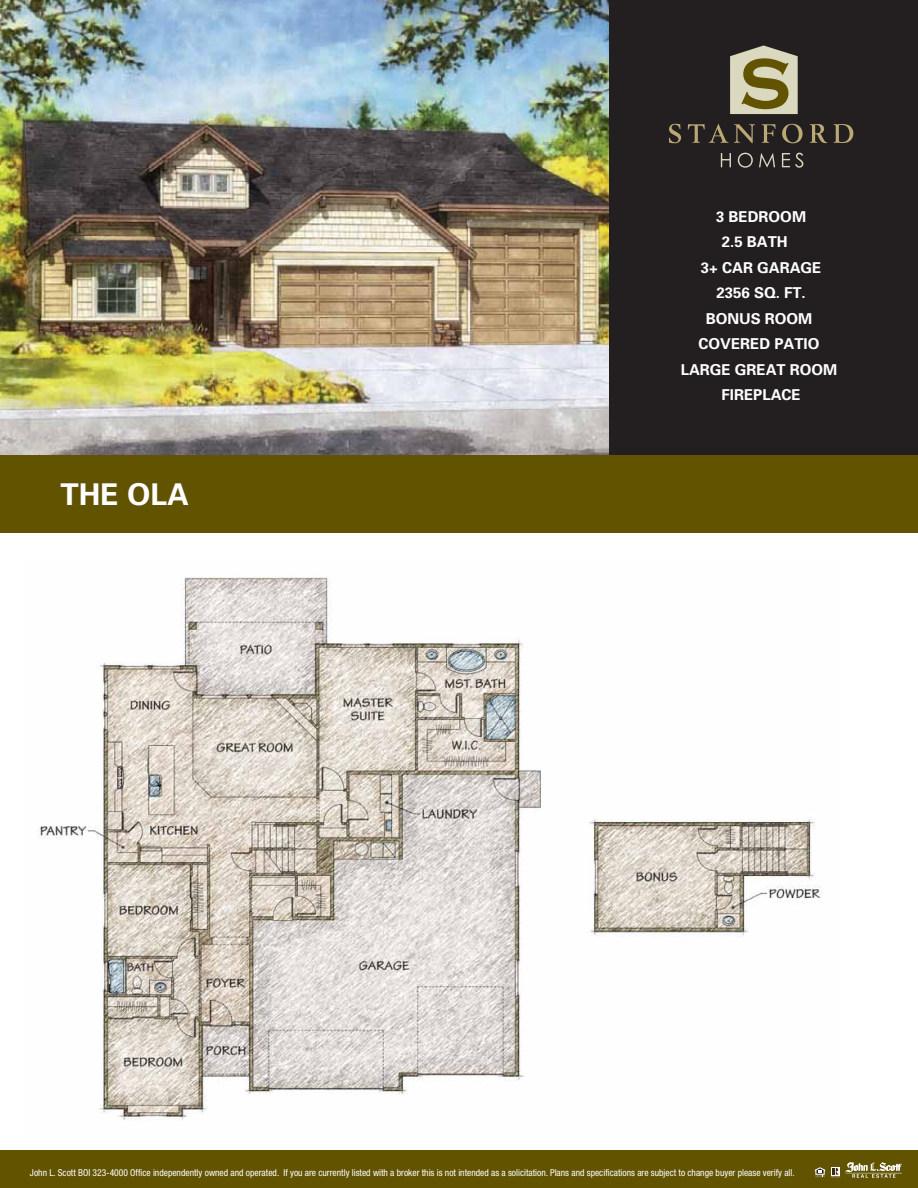
<style>
.page{position:relative;width:918px;height:1188px;background:#fff}
.page>*{position:absolute;margin:0;border:0;box-sizing:border-box;transform-origin:0 0}
.t1{font:700 30px "Univers";color:#fff}
.t2{font:700 15px/25.5px "Univers";color:#fff;text-align:center}
.t3{font:condensed 9.6px "Helvetica Neue";color:#fff}
</style>
<div class="page">
<img style="left:0;top:0;width:641px;height:455px">
<div style="left:609px;top:0;width:309px;height:454px;background:#231f20"></div>
<div style="left:0;top:455px;width:918px;height:77px;background:#615300"></div>
<svg style="left:730px;top:45px;width:68px;height:69px;background:#a8a27b"></svg>
<svg style="left:721px;top:153px;width:10px;height:14px"></svg>
<svg style="left:738px;top:153px;width:15px;height:15px"></svg>
<svg style="left:759px;top:153px;width:16px;height:14px"></svg>
<svg style="left:782px;top:153px;width:21px;height:15px"></svg>
<svg style="left:669px;top:124px;width:12px;height:19px"></svg>
<svg style="left:688px;top:124px;width:40px;height:19px"></svg>
<svg style="left:734px;top:124px;width:21px;height:19px"></svg>
<svg style="left:762px;top:124px;width:14px;height:19px"></svg>
<svg style="left:782px;top:124px;width:21px;height:19px"></svg>
<svg style="left:810px;top:124px;width:17px;height:19px"></svg>
<svg style="left:834px;top:124px;width:19px;height:19px"></svg>
<div style="left:0;top:1150px;width:918px;height:38px;background:#615300"></div>
<svg style="left:815px;top:1167px;width:10px;height:11px"></svg>
<svg style="left:831px;top:1162px;width:71px;height:16px"></svg>
<img style="left:37px;top:577px;width:785px;height:543px">
<h1 class="t1" style="left:61px;top:476px;width:130px">THE OLA</h1>
<h2 class="t2" style="left:681px;top:204px;width:158px">3 BEDROOM<br>2.5 BATH<br>3+ CAR GARAGE<br>2356 SQ. FT.<br>BONUS ROOM<br>COVERED PATIO<br>LARGE GREAT ROOM<br>FIREPLACE</h2>
<p class="t3" style="left:30px;top:1167px;width:766px">John L. Scott BOI 323-4000 Office independently owned and operated. If you are currently listed with a broker this is not intended as a solicitation. Plans and specifications are subject to change buyer please verify all.</p>
</div>
